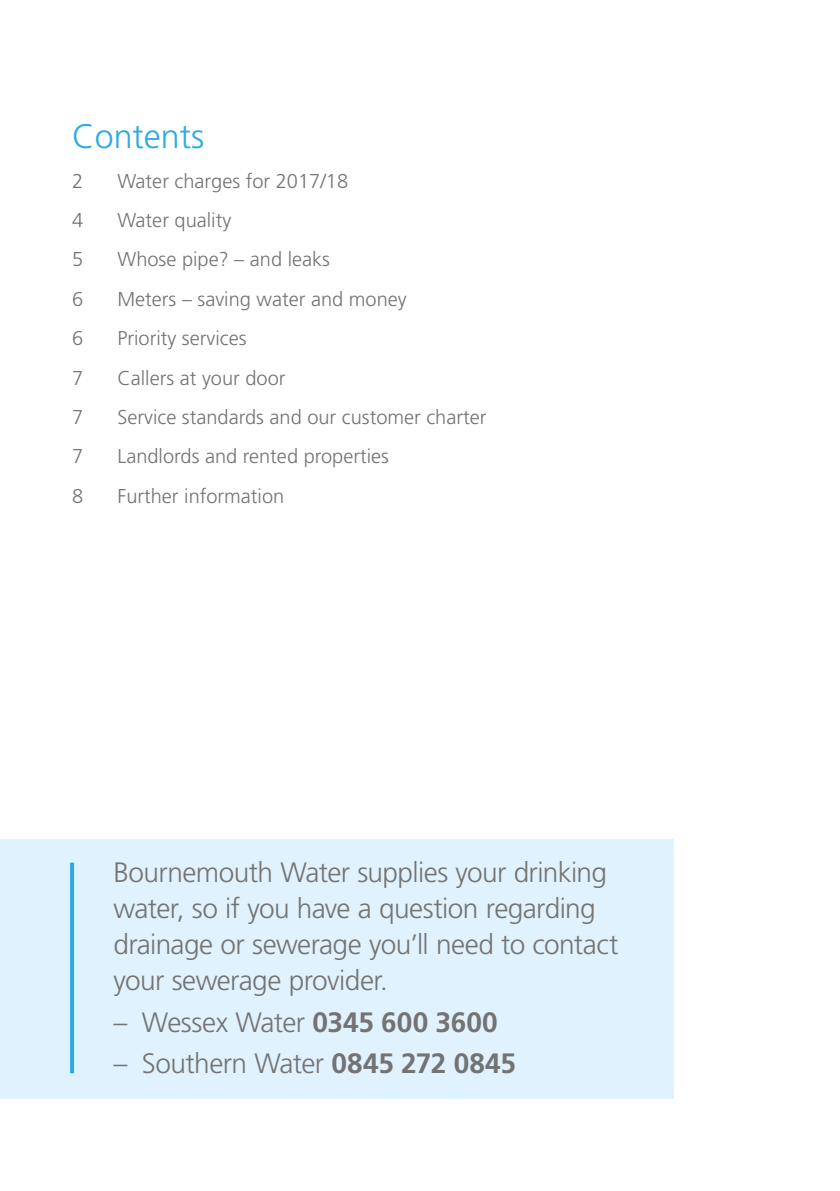
<style>
.page{position:relative;width:840px;height:1191px;background:#fff}
.page>*{position:absolute;margin:0;border:0;box-sizing:border-box;transform-origin:0 0}
.t1{font:300 34px "Frutiger";color:#2babe2}
.t2{font:300 28px/36px "Frutiger";letter-spacing:-.02em;color:#747373}
.t3{font:300 20px "Frutiger";color:#747373}
.s1{font-weight:700}
</style>
<div class="page">
<div style="left:0;top:839px;width:673px;height:259px;background:#dff2fd"></div>
<svg style="left:70px;top:862px;width:4px;height:211px"></svg>
<h1 class="t1" style="left:72px;top:117px;width:134px">Contents</h1>
<p class="t3" style="left:72px;top:169px;width:13px">2</p>
<p class="t3" style="left:117px;top:169px;width:232px">Water charges for 2017/18</p>
<p class="t3" style="left:72px;top:209px;width:13px">4</p>
<p class="t3" style="left:117px;top:209px;width:115px">Water quality</p>
<p class="t3" style="left:72px;top:248px;width:13px">5</p>
<p class="t3" style="left:117px;top:248px;width:214px">Whose pipe? – and leaks</p>
<p class="t3" style="left:72px;top:288px;width:13px">6</p>
<p class="t3" style="left:117px;top:288px;width:290px">Meters – saving water and money</p>
<p class="t3" style="left:72px;top:327px;width:13px">6</p>
<p class="t3" style="left:117px;top:327px;width:130px">Priority services</p>
<p class="t3" style="left:72px;top:366px;width:13px">7</p>
<p class="t3" style="left:117px;top:366px;width:169px">Callers at your door</p>
<p class="t3" style="left:72px;top:406px;width:13px">7</p>
<p class="t3" style="left:117px;top:406px;width:370px">Service standards and our customer charter</p>
<p class="t3" style="left:72px;top:445px;width:13px">7</p>
<p class="t3" style="left:117px;top:445px;width:273px">Landlords and rented properties</p>
<p class="t3" style="left:72px;top:484px;width:13px">8</p>
<p class="t3" style="left:117px;top:484px;width:168px">Further information</p>
<h2 class="t2" style="left:113px;top:854px;width:506px">Bournemouth Water supplies your drinking water, so if you have a question regarding drainage or sewerage you’ll need to contact your sewerage provider.</h2>
<h2 class="t2" style="left:113px;top:1004px;width:385px">– Wessex Water <span class="s1">0345 600 3600</span></h2>
<h2 class="t2" style="left:113px;top:1045px;width:404px">– Southern Water <span class="s1">0845 272 0845</span></h2>
</div>
